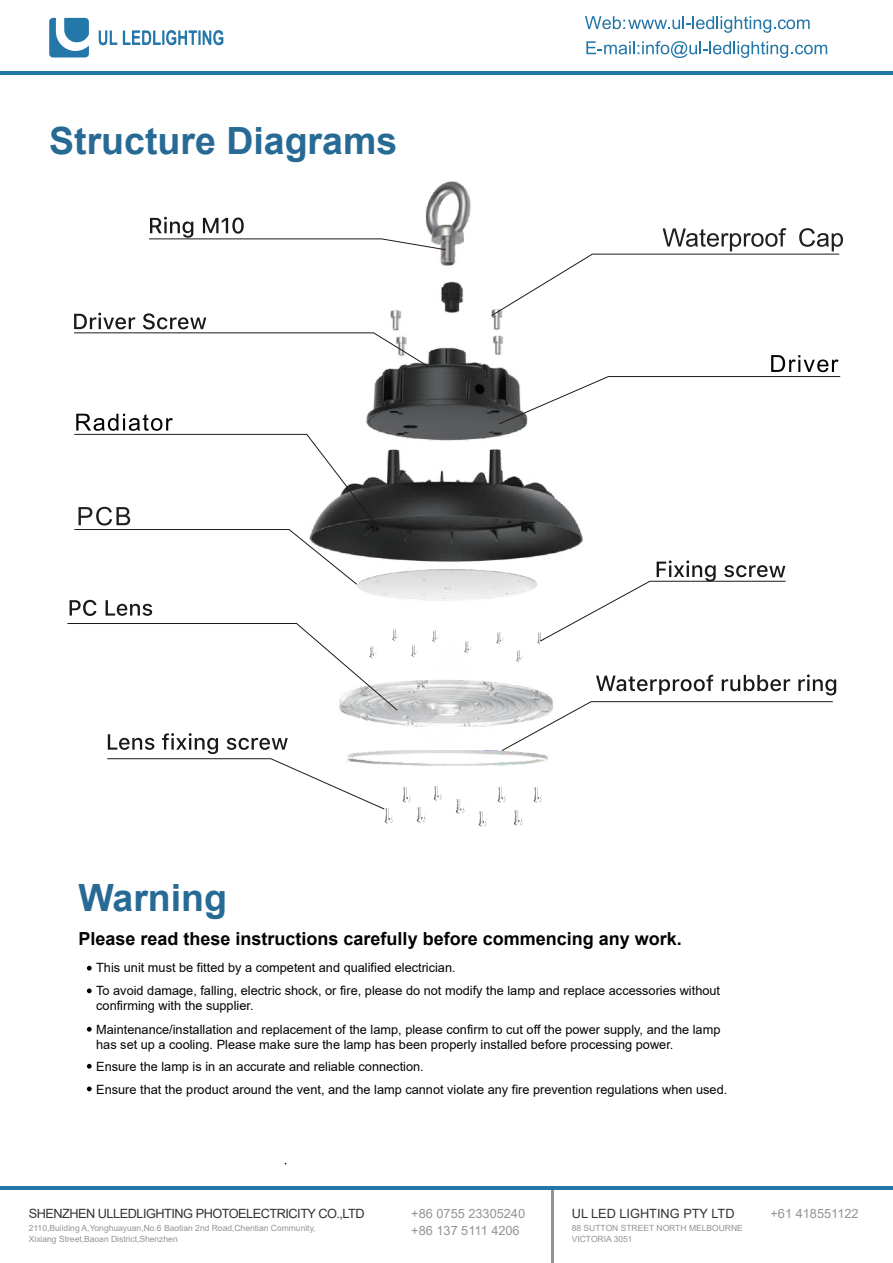
<style>
.page{position:relative;width:893px;height:1263px;background:#fff}
.page>*{position:absolute;margin:0;border:0;box-sizing:border-box;transform-origin:0 0}
.t1{font:700 37.5px "Arial";color:#276a95}
.t2{font:700 18px "Arial";color:#030303}
.t3{font:12.75px/22.4px "Arial";color:#030303}
.t4{font:12.75px "Arial";letter-spacing:-.04em;color:#333334}
.t5{font:12.75px "Arial";color:#939498}
.t6{font:12.75px "Arial";color:#333334}
.t7{font:8.55px/10.2px "Arial";color:#939498}
</style>
<div class="page">
<img style="left:341px;top:181px;width:241px;height:643px">
<img style="left:385px;top:751px;width:166px;height:15px">
<svg style="left:516px;top:650px;width:7px;height:12px"></svg>
<svg style="left:432px;top:630px;width:6px;height:13px"></svg>
<svg style="left:411px;top:645px;width:6px;height:12px"></svg>
<svg style="left:497px;top:633px;width:6px;height:12px"></svg>
<svg style="left:465px;top:641px;width:6px;height:13px"></svg>
<svg style="left:67px;top:623px;width:332px;height:88px"></svg>
<svg style="left:501px;top:701px;width:332px;height:50px"></svg>
<svg style="left:149px;top:217px;width:297px;height:33px"></svg>
<svg style="left:74px;top:313px;width:355px;height:54px"></svg>
<svg style="left:537px;top:560px;width:249px;height:85px"></svg>
<svg style="left:596px;top:675px;width:117px;height:20px"></svg>
<svg style="left:722px;top:675px;width:68px;height:16px"></svg>
<svg style="left:798px;top:674px;width:38px;height:21px"></svg>
<svg style="left:70px;top:600px;width:26px;height:16px"></svg>
<svg style="left:106px;top:600px;width:46px;height:16px"></svg>
<svg style="left:107px;top:733px;width:278px;height:77px"></svg>
<img style="left:402px;top:787px;width:9px;height:16px">
<img style="left:384px;top:809px;width:8px;height:15px">
<img style="left:533px;top:788px;width:9px;height:16px">
<img style="left:514px;top:810px;width:8px;height:16px">
<img style="left:433px;top:786px;width:9px;height:16px">
<img style="left:417px;top:808px;width:8px;height:16px">
<img style="left:497px;top:788px;width:8px;height:16px">
<img style="left:478px;top:812px;width:9px;height:15px">
<img style="left:456px;top:799px;width:8px;height:16px">
<svg style="left:491px;top:228px;width:352px;height:88px"></svg>
<svg style="left:74px;top:414px;width:306px;height:171px"></svg>
<svg style="left:498px;top:355px;width:343px;height:70px"></svg>
<hr style="left:0;top:71px;width:893px;height:4px;background:#2477a9">
<svg style="left:585px;top:16px;width:225px;height:17px"></svg>
<hr style="left:551px;top:1190px;width:2px;height:73px;background:#929397">
<hr style="left:0;top:1187px;width:893px;height:3px;background:#2477a9">
<svg style="left:49px;top:17px;width:40px;height:40px"></svg>
<svg style="left:99px;top:30px;width:18px;height:15px"></svg>
<svg style="left:123px;top:30px;width:101px;height:16px"></svg>
<svg style="left:586px;top:41px;width:241px;height:17px"></svg>
<svg style="left:87px;top:966px;width:5px;height:5px"></svg>
<svg style="left:87px;top:988px;width:5px;height:5px"></svg>
<svg style="left:87px;top:1027px;width:5px;height:5px"></svg>
<svg style="left:87px;top:1064px;width:5px;height:5px"></svg>
<svg style="left:87px;top:1087px;width:5px;height:4px"></svg>
<h1 class="t1" style="left:49px;top:115px;width:350px">Structure Diagrams</h1>
<h1 class="t1" style="left:78px;top:872px;width:150px">Warning</h1>
<h2 class="t2" style="left:78px;top:926px;width:605px">Please read these instructions carefully before commencing any work.</h2>
<p class="t3" style="left:96px;top:956px;width:625px;line-height:23px">This unit must be fitted by a competent and qualified electrician.<br>To avoid damage, falling, electric shock, or fire, please do not modify the lamp and replace accessories without</p>
<p class="t3" style="left:96px;top:994px;width:626px;line-height:23.2px">confirming with the supplier.<br>Maintenance/installation and replacement of the lamp, please confirm to cut off the power supply, and the lamp</p>
<p class="t3" style="left:96px;top:1033px;width:633px">has set up a cooling. Please make sure the lamp has been properly installed before processing power.<br>Ensure the lamp is in an accurate and reliable connection.<br>Ensure that the product around the vent, and the lamp cannot violate any fire prevention regulations when used.</p>
<p class="t4" style="left:29px;top:1205px;width:337px">SHENZHEN ULLEDLIGHTING PHOTOELECTRICITY CO.,LTD</p>
<p class="t7" style="left:29px;top:1223px;width:288px">2110,Building A,Yonghuayuan,No.6 Baotian 2nd Road,Chentian Community,<br>Xixiang Street,Baoan District,Shenzhen</p>
<p class="t5" style="left:411px;top:1205px;width:115px">+86 0755 23305240</p>
<p class="t6" style="left:572px;top:1205px;width:164px">UL LED LIGHTING PTY LTD</p>
<p class="t5" style="left:411px;top:1222px;width:110px">+86 137 5111 4206</p>
<p class="t7" style="left:572px;top:1223px;width:173px">88 SUTTON STREET NORTH MELBOURNE<br>VICTORIA 3051</p>
<p class="t5" style="left:770px;top:1205px;width:90px">+61 418551122</p>
</div>
